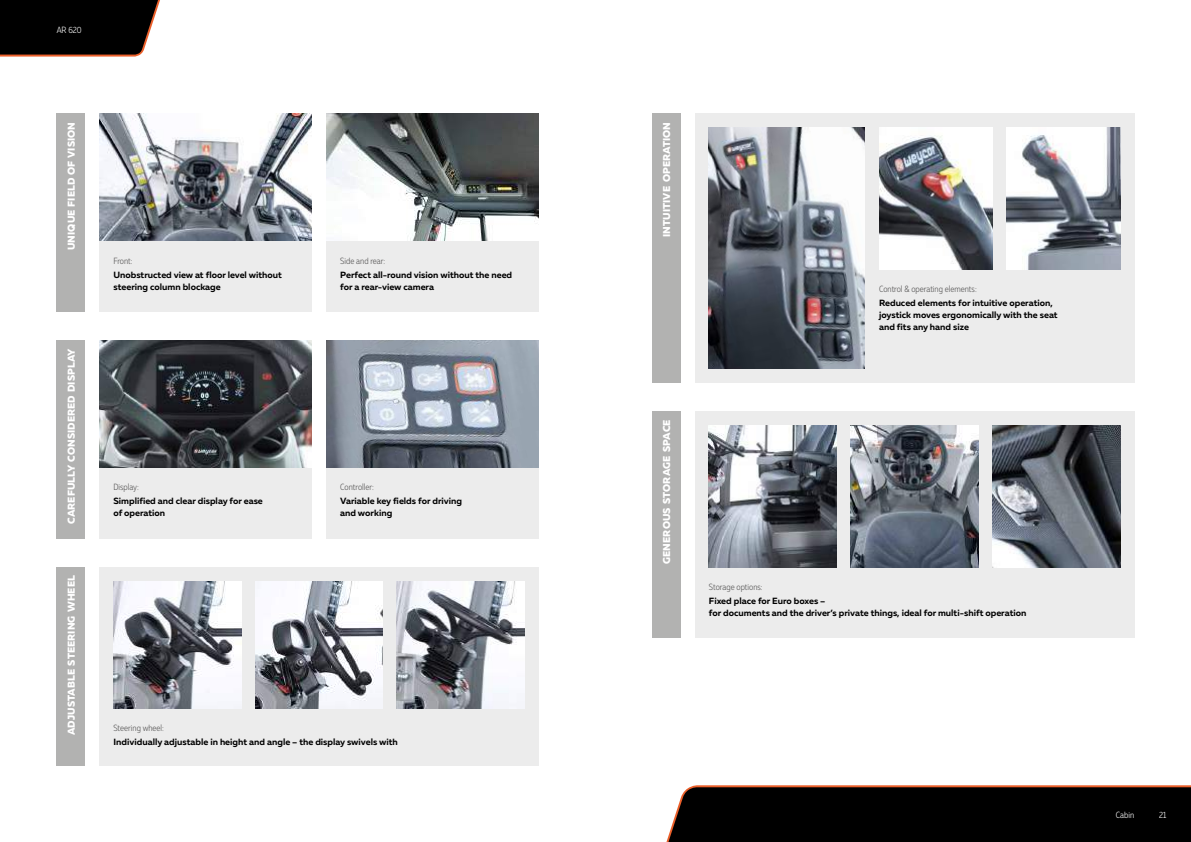
<style>
.page{position:relative;width:1191px;height:842px;background:#fff}
.page>*{position:absolute;margin:0;border:0;box-sizing:border-box;transform-origin:0 0}
.t1{font:800 10px "Muller";letter-spacing:.01em;color:#fff}
.t2{font:700 9px/12px "Muller";color:#000}
.t3{font:300 9px "Muller Narrow";color:#575656}
.t4{font:300 9px "Muller Narrow";color:#fff}
</style>
<div class="page">
<div style="left:99px;top:241px;width:213px;height:71px;background:#ececec"></div>
<div style="left:99px;top:468px;width:213px;height:71px;background:#ececec"></div>
<div style="left:326px;top:241px;width:213px;height:71px;background:#ececec"></div>
<div style="left:694px;top:113px;width:440px;height:270px;background:#ececec"></div>
<div style="left:694px;top:411px;width:440px;height:227px;background:#ececec"></div>
<div style="left:326px;top:468px;width:213px;height:71px;background:#ececec"></div>
<div style="left:99px;top:567px;width:440px;height:198px;background:#ececec"></div>
<img style="left:326px;top:340px;width:213px;height:128px">
<img style="left:879px;top:128px;width:113px;height:141px">
<img style="left:709px;top:128px;width:156px;height:241px">
<img style="left:326px;top:113px;width:213px;height:128px">
<img style="left:99px;top:113px;width:213px;height:128px">
<img style="left:99px;top:340px;width:213px;height:128px">
<img style="left:992px;top:425px;width:128px;height:142px">
<img style="left:850px;top:425px;width:128px;height:142px">
<img style="left:113px;top:581px;width:128px;height:128px">
<img style="left:255px;top:581px;width:128px;height:128px">
<img style="left:397px;top:581px;width:127px;height:128px">
<img style="left:709px;top:425px;width:127px;height:142px">
<img style="left:1006px;top:128px;width:114px;height:141px">
<svg style="left:0;top:0;width:160px;height:57px;background:#191311"></svg>
<svg style="left:666px;top:785px;width:525px;height:57px;background:#100b09"></svg>
<div style="left:57px;top:340px;width:28px;height:199px;background:#b2b2b1"></div>
<div style="left:57px;top:113px;width:28px;height:199px;background:#b2b2b1"></div>
<div style="left:57px;top:567px;width:28px;height:198px;background:#b2b2b1"></div>
<div style="left:652px;top:113px;width:28px;height:270px;background:#b2b2b1"></div>
<div style="left:652px;top:411px;width:28px;height:227px;background:#b2b2b1"></div>
<p class="t4" style="left:57px;top:24px;width:26px">AR 620</p>
<p class="t1" style="left:65px;top:250px;width:130px;rotate:-90deg">UNIQUE FIELD OF VISION</p>
<p class="t1" style="left:65px;top:524px;width:177px;rotate:-90deg">CAREFULLY CONSIDERED DISPLAY</p>
<p class="t1" style="left:65px;top:735px;width:162px;rotate:-90deg">ADJUSTABLE STEERING WHEEL</p>
<p class="t3" style="left:113px;top:255px;width:21px">Front:</p>
<p class="t2" style="left:113px;top:268px;width:170px">Unobstructed view at floor level without steering column blockage</p>
<p class="t3" style="left:340px;top:255px;width:46px">Side and rear:</p>
<p class="t2" style="left:340px;top:268px;width:173px">Perfect all-round vision without the need for a rear-view camera</p>
<p class="t3" style="left:113px;top:482px;width:27px">Display:</p>
<p class="t2" style="left:113px;top:495px;width:151px">Simplified and clear display for ease of operation</p>
<p class="t3" style="left:340px;top:482px;width:35px">Controller:</p>
<p class="t2" style="left:340px;top:495px;width:123px">Variable key fields for driving and working</p>
<p class="t3" style="left:113px;top:723px;width:52px">Steering wheel:</p>
<p class="t2" style="left:113px;top:736px;width:286px">Individually adjustable in height and angle – the display swivels with</p>
<p class="t1" style="left:660px;top:237px;width:117px;rotate:-90deg">INTUITIVE OPERATION</p>
<p class="t1" style="left:660px;top:564px;width:146px;rotate:-90deg">GENEROUS STORAGE SPACE</p>
<p class="t3" style="left:879px;top:283px;width:99px">Control &amp; operating elements:</p>
<p class="t2" style="left:879px;top:297px;width:180px">Reduced elements for intuitive operation, joystick moves ergonomically with the seat and fits any hand size</p>
<p class="t3" style="left:709px;top:581px;width:55px">Storage options:</p>
<p class="t2" style="left:709px;top:594px;width:319px">Fixed place for Euro boxes –<br>for documents and the driver’s private things, ideal for multi-shift operation</p>
<p class="t4" style="left:1116px;top:809px;width:20px">Cabin</p>
<p class="t4" style="left:1159px;top:809px;width:9px">21</p>
</div>
